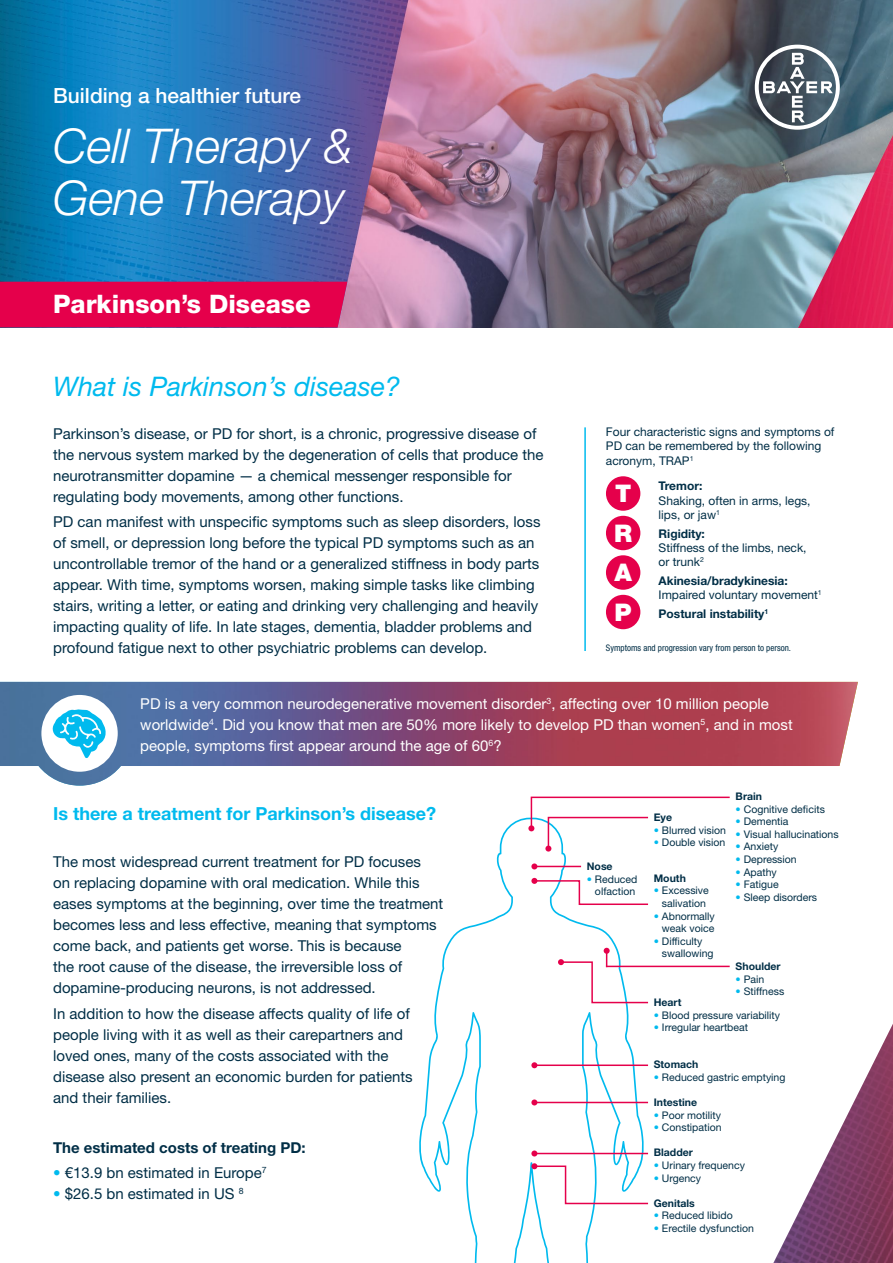
<style>
.page{position:relative;width:893px;height:1263px;background:#fff}
.page>*{position:absolute;margin:0;border:0;box-sizing:border-box;transform-origin:0 0}
.t1{font:italic 300 48px/52.5px "Helvetica Neue LT Std";color:#fff}
.t2{font:italic 27px "Helvetica Neue LT Std";color:#00baee}
.t3{font:800 25.5px "Helvetica Neue LT Std";color:#fff}
.t4{font:900 24.3px/39.5px "Helvetica Neue LT Std";color:#fff;text-align:justify}
.t5{font:500 21px "Helvetica Neue LT Std";color:#fff}
.t6{font:700 18px "Helvetica Neue LT Std";color:#00baee}
.t7{font:15px/21px "Helvetica Neue LT Std";color:#002e46}
.t8{font:15px/21px "Helvetica Neue LT Std";color:#fff}
.t9{font:700 15px "Helvetica Neue LT Std";color:#002e46}
.t10{font:12px/14.4px "Helvetica Neue LT Std";color:#002e46}
.t11{font:700 12px "Helvetica Neue LT Std";color:#002e46}
.t12{font:10.5px/12.6px "Helvetica Neue LT Std";color:#002e46;text-align:center}
.t13{font:700 10.5px "Helvetica Neue LT Std";color:#002e46}
.t14{font:condensed 9px "Helvetica Neue LT Std";color:#002e46}
.s1{font-weight:700}
.s2{color:#00baee}
</style>
<div class="page">
<img style="left:773px;top:1024px;width:120px;height:239px">
<img style="left:0;top:0;width:893px;height:327px">
<div style="left:0;top:282px;width:347px;height:45px;background:#e5004b"></div>
<svg style="left:755px;top:45px;width:85px;height:85px"></svg>
<img style="left:0;top:682px;width:858px;height:104px">
<div style="left:41px;top:695px;width:77px;height:77px;background:#fff;border-radius:50%"></div>
<hr style="left:584px;top:427px;width:2px;height:224px;background:#00baee">
<div style="left:606px;top:476px;width:34px;height:35px;background:#e5004b;border-radius:50%"></div>
<div style="left:606px;top:516px;width:34px;height:34px;background:#e5004b;border-radius:50%"></div>
<div style="left:606px;top:555px;width:34px;height:35px;background:#e5004b;border-radius:50%"></div>
<div style="left:606px;top:595px;width:34px;height:34px;background:#e5004b;border-radius:50%"></div>
<svg style="left:52px;top:709px;width:54px;height:49px"></svg>
<svg style="left:419px;top:818px;width:225px;height:445px"></svg>
<hr style="left:534px;top:1064px;width:114px;height:2px;background:#e5004b">
<svg style="left:531px;top:1062px;width:6px;height:6px"></svg>
<hr style="left:534px;top:1102px;width:114px;height:1px;background:#e5004b">
<svg style="left:531px;top:1099px;width:6px;height:6px"></svg>
<hr style="left:534px;top:1153px;width:114px;height:1px;background:#e5004b">
<svg style="left:531px;top:1150px;width:6px;height:6px"></svg>
<svg style="left:531px;top:1163px;width:118px;height:42px"></svg>
<svg style="left:531px;top:878px;width:118px;height:28px"></svg>
<hr style="left:606px;top:966px;width:124px;height:1px;background:#e5004b">
<svg style="left:558px;top:948px;width:92px;height:56px"></svg>
<hr style="left:534px;top:866px;width:47px;height:1px;background:#e5004b">
<svg style="left:531px;top:863px;width:6px;height:6px"></svg>
<svg style="left:528px;top:796px;width:202px;height:55px"></svg>
<h3 class="t5" style="left:53px;top:83px;width:249px">Building a healthier future</h3>
<h1 class="t1" style="left:53px;top:119px;width:301px">Cell Therapy &amp;<br>Gene Therapy</h1>
<h3 class="t3" style="left:53px;top:289px;width:259px">Parkinson’s Disease</h3>
<h2 class="t2" style="left:53px;top:370px;width:349px">What is Parkinson’s disease?</h2>
<p class="t7" style="left:53px;top:423px;width:492px">Parkinson’s disease, or PD for short, is a chronic, progressive disease of the nervous system marked by the degeneration of cells that produce the neurotransmitter dopamine — a chemical messenger responsible for regulating body movements, among other functions.</p>
<p class="t7" style="left:53px;top:511px;width:489px">PD can manifest with unspecific symptoms such as sleep disorders, loss of smell, or depression long before the typical PD symptoms such as an uncontrollable tremor of the hand or a generalized stiffness in body parts appear. With time, symptoms worsen, making simple tasks like climbing stairs, writing a letter, or eating and drinking very challenging and heavily impacting quality of life. In late stages, dementia, bladder problems and profound fatigue next to other psychiatric problems can develop.</p>
<p class="t10" style="left:606px;top:424px;width:230px">Four characteristic signs and symptoms of<br>PD can be remembered by the following acronym, TRAP<sup>1</sup></p>
<p class="t11" style="left:659px;top:478px;width:45px">Tremor:</p>
<p class="t10" style="left:659px;top:493px;width:154px">Shaking, often in arms, legs, lips, or jaw<sup>1</sup></p>
<p class="t11" style="left:659px;top:526px;width:48px">Rigidity:</p>
<p class="t10" style="left:659px;top:540px;width:150px">Stiffness of the limbs, neck, or trunk<sup>2</sup></p>
<p class="t10" style="left:659px;top:573px;width:165px"><span class="s1">Akinesia/bradykinesia:<br></span>Impaired voluntary movement<sup>1</sup></p>
<p class="t11" style="left:659px;top:606px;width:111px">Postural instability<sup>1</sup></p>
<h3 class="t4" style="left:614px;top:474px;width:20px">T R A P</h3>
<p class="t14" style="left:606px;top:643px;width:187px">Symptoms and progression vary from person to person.</p>
<p class="t8" style="left:140px;top:693px;width:654px">PD is a very common neurodegenerative movement disorder<sup>3</sup>, affecting over 10 million people worldwide<sup>4</sup>. Did you know that men are 50% more likely to develop PD than women<sup>5</sup>, and in most people, symptoms first appear around the age of 60<sup>6</sup>?</p>
<p class="t6" style="left:53px;top:802px;width:384px">Is there a treatment for Parkinson’s disease?</p>
<p class="t7" style="left:53px;top:851px;width:392px">The most widespread current treatment for PD focuses<br>on replacing dopamine with oral medication. While this eases symptoms at the beginning, over time the treatment becomes less and less effective, meaning that symptoms come back, and patients get worse. This is because<br>the root cause of the disease, the irreversible loss of dopamine-producing neurons, is not addressed.</p>
<p class="t7" style="left:53px;top:1002px;width:361px">In addition to how the disease affects quality of life of people living with it as well as their carepartners and loved ones, many of the costs associated with the disease also present an economic burden for patients and their families.</p>
<p class="t9" style="left:53px;top:1138px;width:254px">The estimated costs of treating PD:</p>
<p class="t7" style="left:53px;top:1162px;width:215px"><span class="s2">•</span> €13.9 bn estimated in Europe<sup>7</sup></p>
<p class="t7" style="left:53px;top:1183px;width:192px"><span class="s2">•</span> $26.5 bn estimated in US <sup>8</sup></p>
<p class="t13" style="left:587px;top:860px;width:27px">Nose</p>
<p class="t12" style="left:587px;top:872px;width:52px"><span class="s2">•</span> Reduced olfaction</p>
<p class="t13" style="left:654px;top:811px;width:20px">Eye</p>
<p class="t12" style="left:654px;top:824px;width:74px"><span class="s2">•</span> Blurred vision</p>
<p class="t12" style="left:654px;top:836px;width:73px"><span class="s2">•</span> Double vision</p>
<p class="t13" style="left:654px;top:871px;width:34px">Mouth</p>
<p class="t12" style="left:654px;top:884px;width:57px"><span class="s2">•</span> Excessive salivation</p>
<p class="t12" style="left:654px;top:909px;width:63px;text-align:right"><span class="s2">•</span> Abnormally weak voice</p>
<p class="t12" style="left:662px;top:935px;width:53px;text-align:left;text-indent:-8px"><span class="s2">•</span> Difficulty swallowing</p>
<p class="t13" style="left:736px;top:790px;width:28px">Brain</p>
<p class="t12" style="left:736px;top:802px;width:91px"><span class="s2">•</span> Cognitive deficits</p>
<p class="t12" style="left:736px;top:815px;width:54px"><span class="s2">•</span> Dementia</p>
<p class="t12" style="left:736px;top:827px;width:105px"><span class="s2">•</span> Visual hallucinations</p>
<p class="t12" style="left:736px;top:840px;width:44px"><span class="s2">•</span> Anxiety</p>
<p class="t12" style="left:736px;top:853px;width:63px"><span class="s2">•</span> Depression</p>
<p class="t12" style="left:736px;top:865px;width:43px"><span class="s2">•</span> Apathy</p>
<p class="t12" style="left:736px;top:878px;width:44px"><span class="s2">•</span> Fatigue</p>
<p class="t12" style="left:736px;top:890px;width:83px"><span class="s2">•</span> Sleep disorders</p>
<p class="t13" style="left:736px;top:960px;width:46px">Shoulder</p>
<p class="t12" style="left:736px;top:972px;width:30px"><span class="s2">•</span> Pain</p>
<p class="t12" style="left:736px;top:985px;width:50px"><span class="s2">•</span> Stiffness</p>
<p class="t13" style="left:654px;top:996px;width:29px">Heart</p>
<p class="t12" style="left:654px;top:1009px;width:128px"><span class="s2">•</span> Blood pressure variability</p>
<p class="t12" style="left:654px;top:1021px;width:96px"><span class="s2">•</span> Irregular heartbeat</p>
<p class="t13" style="left:654px;top:1058px;width:46px">Stomach</p>
<p class="t12" style="left:654px;top:1070px;width:133px"><span class="s2">•</span> Reduced gastric emptying</p>
<p class="t13" style="left:654px;top:1096px;width:45px">Intestine</p>
<p class="t12" style="left:654px;top:1108px;width:69px"><span class="s2">•</span> Poor motility</p>
<p class="t12" style="left:654px;top:1121px;width:69px"><span class="s2">•</span> Constipation</p>
<p class="t13" style="left:654px;top:1146px;width:41px">Bladder</p>
<p class="t12" style="left:654px;top:1159px;width:93px"><span class="s2">•</span> Urinary frequency</p>
<p class="t12" style="left:654px;top:1171px;width:49px"><span class="s2">•</span> Urgency</p>
<p class="t13" style="left:654px;top:1196px;width:43px">Genitals</p>
<p class="t12" style="left:654px;top:1209px;width:80px"><span class="s2">•</span> Reduced libido</p>
<p class="t12" style="left:654px;top:1222px;width:102px"><span class="s2">•</span> Erectile dysfunction</p>
</div>
